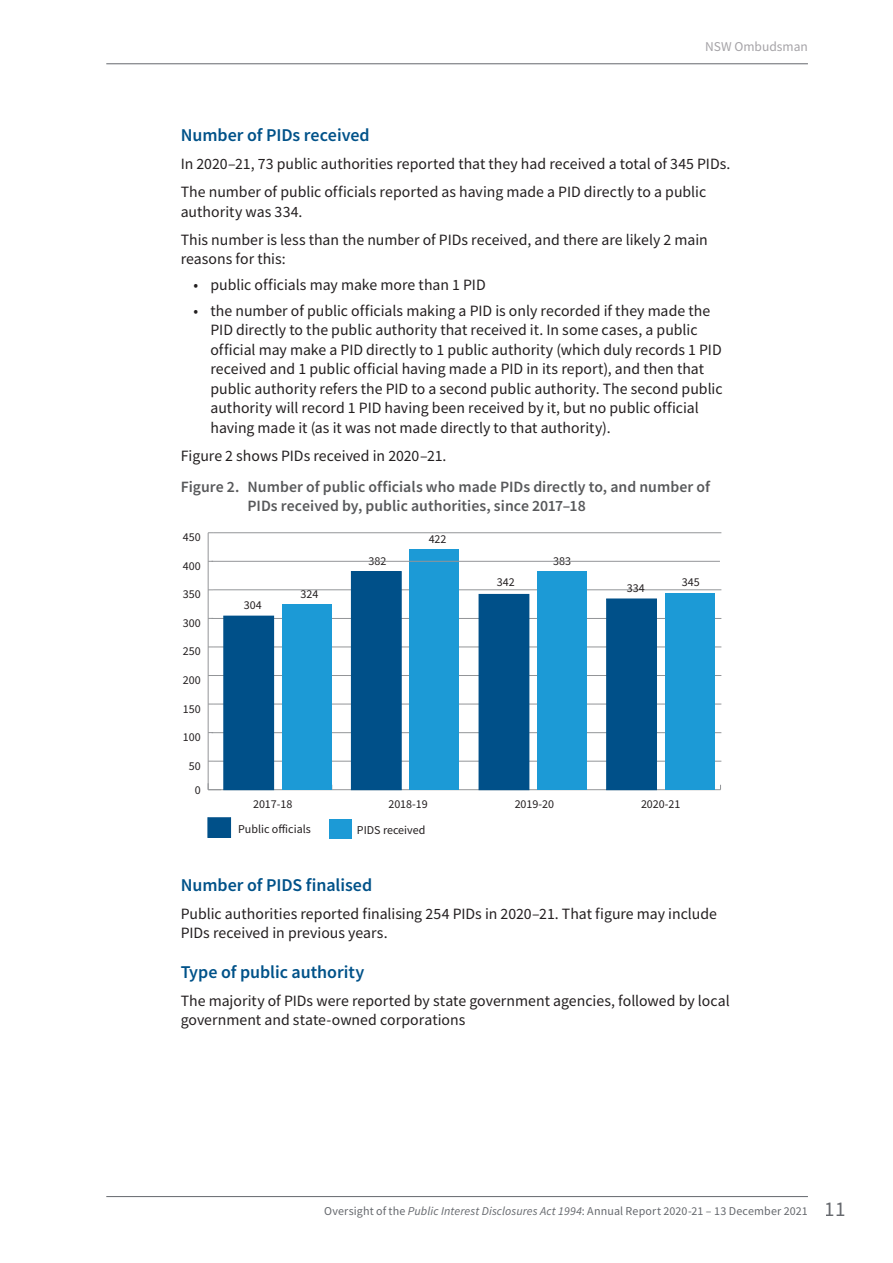
<style>
.page{position:relative;width:893px;height:1263px;background:#fff}
.page>*{position:absolute;margin:0;border:0;box-sizing:border-box;transform-origin:0 0}
.Heading_3{font:600 18px "Source Sans Pro";letter-spacing:-.005em;color:#005289}
.Body{font:15.75px/19.5px "Source Sans Pro";color:#231f20}
.t1{font:600 15.75px/19.5px "Source Sans Pro";color:#58595b}
.t2{font:13.5px "Source Sans Pro";color:#a5a3a7}
.t3{font:12px "Source Sans Pro";color:#231f20}
.t4{font:12px "Source Sans Pro";letter-spacing:.01em;color:#65686d}
.s1{font-style:italic}
.s2{font-size:21px}
</style>
<div class="page">
<hr style="left:106px;top:63px;width:702px;height:1px;background:#65686d">
<hr style="left:106px;top:1196px;width:702px;height:1px;background:#65686d">
<hr style="left:213px;top:589px;width:508px;height:1px;background:#939598">
<hr style="left:213px;top:647px;width:508px;height:1px;background:#939598">
<hr style="left:213px;top:704px;width:508px;height:1px;background:#939598">
<hr style="left:213px;top:761px;width:508px;height:1px;background:#939598">
<hr style="left:212px;top:618px;width:509px;height:1px;background:#939598">
<hr style="left:212px;top:675px;width:509px;height:1px;background:#939598">
<hr style="left:212px;top:732px;width:509px;height:1px;background:#939598">
<hr style="left:208px;top:789px;width:512px;height:1px;background:#939598">
<hr style="left:208px;top:533px;width:1px;height:257px;background:#939598">
<div style="left:329px;top:819px;width:23px;height:19px;background:#1c9ad6"></div>
<div style="left:282px;top:605px;width:50px;height:185px;background:#1c9ad6"></div>
<div style="left:409px;top:549px;width:50px;height:241px;background:#1c9ad6"></div>
<div style="left:537px;top:571px;width:50px;height:219px;background:#1c9ad6"></div>
<div style="left:665px;top:593px;width:49px;height:197px;background:#1c9ad6"></div>
<div style="left:208px;top:818px;width:23px;height:19px;background:#005089"></div>
<div style="left:208px;top:817px;width:23px;height:21px;border:1px solid #005089"></div>
<div style="left:224px;top:616px;width:50px;height:174px;background:#005089"></div>
<div style="left:223px;top:616px;width:51px;height:174px;border:1px solid #005089"></div>
<div style="left:351px;top:572px;width:50px;height:218px;background:#005089"></div>
<div style="left:351px;top:571px;width:51px;height:219px;border:1px solid #005089"></div>
<div style="left:479px;top:594px;width:50px;height:196px;background:#005089"></div>
<div style="left:607px;top:599px;width:49px;height:191px;background:#005089"></div>
<div style="left:606px;top:599px;width:51px;height:191px;border:1px solid #005089"></div>
<hr style="left:213px;top:532px;width:508px;height:1px;background:#939598">
<hr style="left:212px;top:561px;width:508px;height:1px;background:#939598">
<p class="t2" style="left:705px;top:38px;width:104px">NSW Ombudsman</p>
<p class="Heading_3" style="left:181px;top:123px;width:190px">Number of PIDs received</p>
<p class="Body" style="left:181px;top:154px;width:551px">In 2020–21, 73 public authorities reported that they had received a total of 345 PIDs.</p>
<p class="Body" style="left:181px;top:182px;width:527px">The number of public officials reported as having made a PID directly to a public authority was 334.</p>
<p class="Body" style="left:181px;top:230px;width:529px">This number is less than the number of PIDs received, and there are likely 2 main reasons for this:</p>
<p class="Body" style="left:193px;top:275px;width:294px">• public officials may make more than 1 PID</p>
<p class="Body" style="left:210px;top:301px;width:514px;text-indent:-17px">• the number of public officials making a PID is only recorded if they made the PID directly to the public authority that received it. In some cases, a public official may make a PID directly to 1 public authority (which duly records 1 PID received and 1 public official having made a PID in its report), and then that public authority refers the PID to a second public authority. The second public authority will record 1 PID having been received by it, but no public official having made it (as it was not made directly to that authority).</p>
<p class="Body" style="left:181px;top:446px;width:267px">Figure 2 shows PIDs received in 2020–21.</p>
<p class="t1" style="left:248px;top:477px;width:464px;text-indent:-67px">Figure 2. Number of public officials who made PIDs directly to, and number of<br>PIDs received by, public authorities, since 2017–18</p>
<p class="t3" style="left:183px;top:530px;width:19px">450</p>
<p class="t3" style="left:183px;top:558px;width:19px">400</p>
<p class="t3" style="left:183px;top:587px;width:19px">350</p>
<p class="t3" style="left:183px;top:615px;width:19px">300</p>
<p class="t3" style="left:183px;top:644px;width:19px">250</p>
<p class="t3" style="left:183px;top:672px;width:19px">200</p>
<p class="t3" style="left:183px;top:701px;width:19px">150</p>
<p class="t3" style="left:183px;top:729px;width:19px">100</p>
<p class="t3" style="left:189px;top:758px;width:13px">50</p>
<p class="t3" style="left:195px;top:782px;width:7px">0</p>
<p class="t3" style="left:244px;top:597px;width:19px">304</p>
<p class="t3" style="left:301px;top:587px;width:19px">324</p>
<p class="t3" style="left:429px;top:531px;width:19px">422</p>
<p class="t3" style="left:369px;top:554px;width:19px">382</p>
<p class="t3" style="left:553px;top:554px;width:19px">383</p>
<p class="t3" style="left:497px;top:575px;width:19px">342</p>
<p class="t3" style="left:627px;top:581px;width:19px">334</p>
<p class="t3" style="left:682px;top:575px;width:19px">345</p>
<p class="t3" style="left:253px;top:796px;width:41px">2017-18</p>
<p class="t3" style="left:388px;top:796px;width:41px">2018-19</p>
<p class="t3" style="left:515px;top:796px;width:41px">2019-20</p>
<p class="t3" style="left:641px;top:796px;width:41px">2020-21</p>
<p class="t3" style="left:238px;top:822px;width:74px">Public o icials</p>
<p class="t3" style="left:357px;top:822px;width:70px">PIDS received</p>
<p class="Heading_3" style="left:181px;top:873px;width:193px">Number of PIDS finalised</p>
<p class="Body" style="left:181px;top:903px;width:538px">Public authorities reported finalising 254 PIDs in 2020–21. That figure may include<br>PIDs received in previous years.</p>
<p class="Heading_3" style="left:181px;top:960px;width:185px">Type of public authority</p>
<p class="Body" style="left:181px;top:991px;width:550px">The majority of PIDs were reported by state government agencies, followed by local government and state-owned corporations</p>
<p class="t4" style="left:324px;top:1203px;width:523px">Oversight of the <span class="s1">Public Interest Disclosures Act 1994</span>: Annual Report 2020-21 – 13 December 2021 <span class="s2">11</span></p>
</div>
